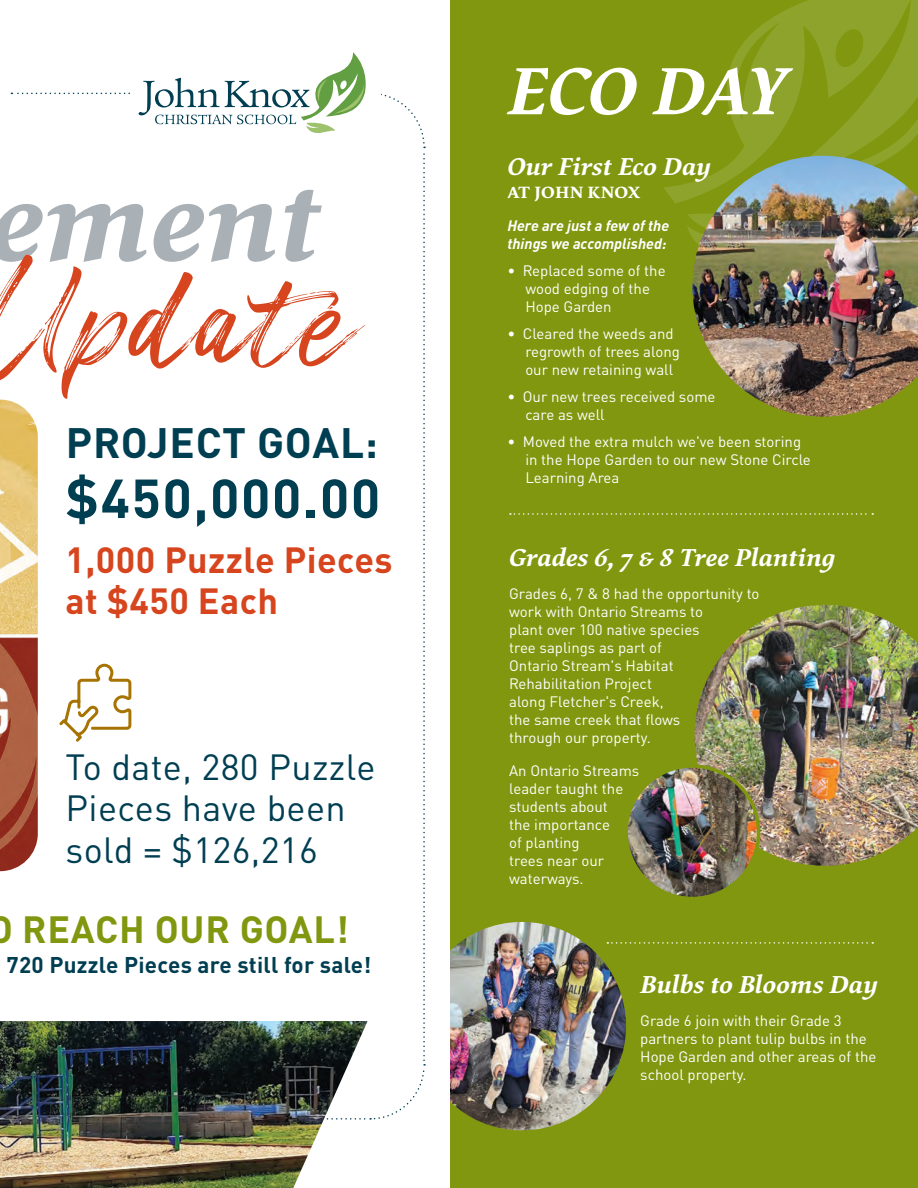
<style>
.page{position:relative;width:918px;height:1188px;background:#fff}
.page>*{position:absolute;margin:0;border:0;box-sizing:border-box;transform-origin:0 0}
.t1{font:128.25px "Freshline";letter-spacing:.01em;color:#d6451e}
.t2{font:italic 700 127.2px "Pollen";letter-spacing:.01em;color:#aab1b6}
.BODY{font:italic 700 73.5px "Pollen";letter-spacing:-.01em;color:#fff}
.BODY-2{font:700 54px "DINOT";letter-spacing:.03em;color:#003e52}
.BODY-3{font:700 42px "DINOT";letter-spacing:.01em;color:#003e52}
.t3{font:700 37.5px "DINOT";letter-spacing:.02em;color:#80970f}
.BODY-4{font:36px/41.4px "DINOT";letter-spacing:.01em;color:#003e52}
.BODY-5{font:700 36px/41.4px "DINOT";letter-spacing:.01em;color:#d6451e}
.t4{font:italic 700 27px "Pollen";letter-spacing:.01em;color:#fff}
.t5{font:700 22.5px "DINOT";letter-spacing:.01em;color:#003e52}
.t6{font:700 18px "Pollen";letter-spacing:.01em;color:#fff}
.t7{font:15px/18px "DINOT";color:#fff}
.t8{font:italic 700 15px/18px "DINOT";color:#fff}
</style>
<div class="page">
<div style="left:450px;top:0;width:468px;height:1188px;background:#80970f"></div>
<svg style="left:664px;top:0;width:254px;height:203px"></svg>
<svg style="left:687px;top:214px;width:5px;height:23px"></svg>
<img style="left:692px;top:156px;width:226px;height:261px">
<img style="left:695px;top:605px;width:223px;height:261px">
<img style="left:418px;top:922px;width:208px;height:208px;border-radius:104px">
<img style="left:626px;top:766px;width:133px;height:132px;border-radius:66px">
<div style="left:624px;top:764px;width:136px;height:136px;border:3px solid #80970f;border-radius:50%"></div>
<svg style="left:510px;top:513px;width:363px;height:2px"></svg>
<svg style="left:607px;top:942px;width:266px;height:2px"></svg>
<div style="left:344px;top:841px;width:106px;height:347px;background:#fff"></div>
<svg style="left:0;top:52px;width:426px;height:1068px"></svg>
<img style="left:0;top:1021px;width:368px;height:167px">
<h2 class="t2" style="left:-10px;top:133px;width:334px">ement</h2>
<h1 class="t1" style="left:-19px;top:230px;width:383px">Update</h1>
<p class="BODY-3" style="left:66px;top:415px;width:314px">PROJECT GOAL:</p>
<p class="BODY-2" style="left:66px;top:463px;width:316px">$450,000.00</p>
<p class="BODY-5" style="left:66px;top:538px;width:328px">1,000 Puzzle Pieces at $450 Each</p>
<p class="BODY-4" style="left:66px;top:746px;width:311px">To date, 280 Puzzle<br>Pieces have been sold = $126,216</p>
<h3 class="t3" style="left:-12px;top:905px;width:362px">O REACH OUR GOAL!</h3>
<h3 class="t5" style="left:7px;top:950px;width:366px">720 Puzzle Pieces are still for sale!</h3>
<p class="BODY" style="left:507px;top:41px;width:279px">ECO DAY</p>
<p class="t4" style="left:507px;top:148px;width:205px">Our First Eco Day</p>
<p class="t6" style="left:507px;top:180px;width:134px">AT JOHN KNOX</p>
<p class="t8" style="left:507px;top:216px;width:163px">Here are just a few of the things we accomplished:</p>
<p class="t7" style="left:525px;top:261px;width:142px;text-indent:-18px">• Replaced some of the wood edging of the<br>Hope Garden</p>
<p class="t7" style="left:525px;top:324px;width:156px;text-indent:-18px">• Cleared the weeds and regrowth of trees along our new retaining wall</p>
<p class="t7" style="left:525px;top:387px;width:192px;text-indent:-18px">• Our new trees received some care as well</p>
<p class="t7" style="left:525px;top:432px;width:287px;text-indent:-18px">• Moved the extra mulch we've been storing in the Hope Garden to our new Stone Circle<br>Learning Area</p>
<p class="t4" style="left:509px;top:539px;width:328px">Grades 6, 7 &amp; 8 Tree Planting</p>
<p class="t7" style="left:509px;top:584px;width:252px">Grades 6, 7 &amp; 8 had the opportunity to work with Ontario Streams to<br>plant over 100 native species<br>tree saplings as part of<br>Ontario Stream's Habitat<br>Rehabilitation Project<br>along Fletcher's Creek,<br>the same creek that flows<br>through our property.</p>
<p class="t7" style="left:509px;top:761px;width:132px">An Ontario Streams leader taught the students about<br>the importance<br>of planting<br>trees near our waterways.</p>
<p class="t4" style="left:640px;top:966px;width:239px">Bulbs to Blooms Day</p>
<p class="t7" style="left:640px;top:1011px;width:238px">Grade 6 join with their Grade 3 partners to plant tulip bulbs in the<br>Hope Garden and other areas of the school property.</p>
</div>
